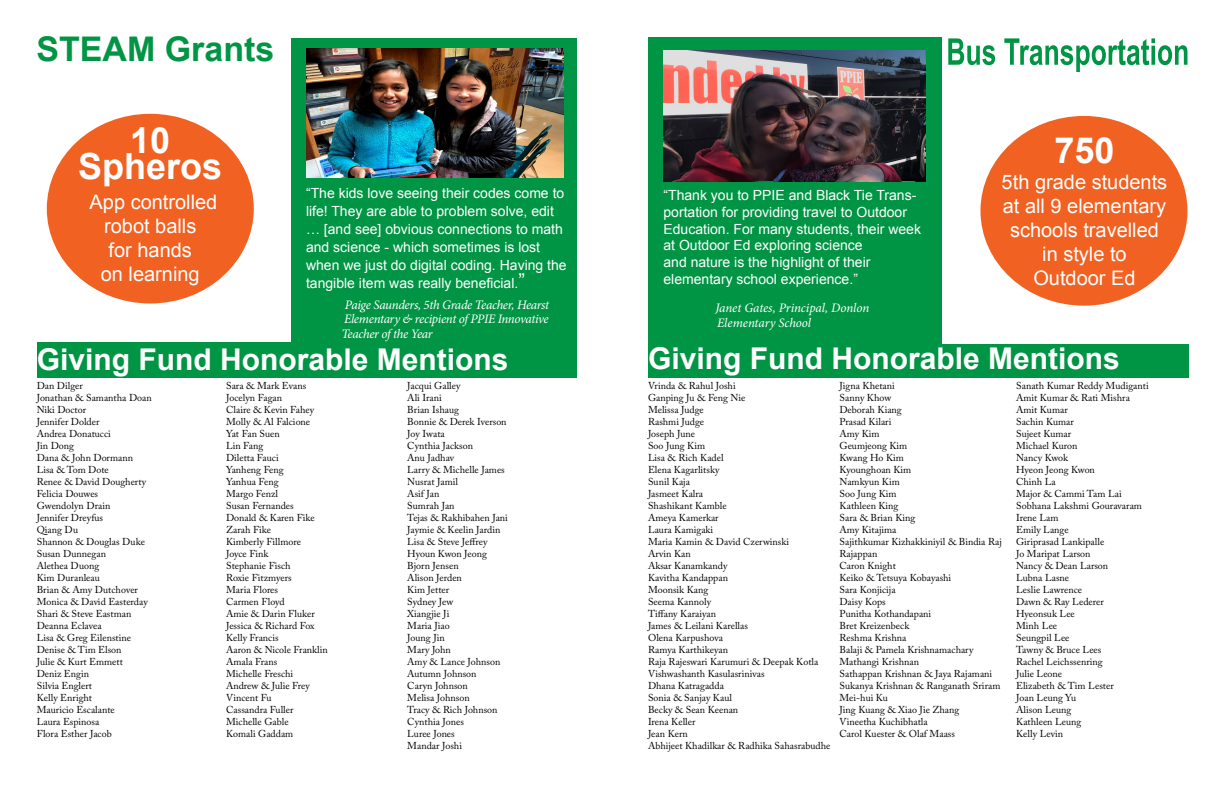
<style>
.page{position:relative;width:1224px;height:792px;background:#fff}
.page>*{position:absolute;margin:0;border:0;box-sizing:border-box;transform-origin:0 0}
.t1{font:700 36px/26px "Arial";color:#fff;text-align:center}
.t2{font:700 34px "Arial";color:#009544}
.t3{font:700 30px "Arial";color:#fff}
.t4{font:20px/24px "Arial";color:#fff;text-align:center}
.t5{font:14px/18px "Arial";color:#fff}
.t6{font:italic 13px/13.6px "Minion Pro";letter-spacing:-.025em;color:#fff}
.t7{font:italic 13px/15.6px "Minion Pro";letter-spacing:-.005em;color:#fff}
.t8{font:10px/12px "Adobe Caslon Pro";color:#000}
.s1{font-size:20px}
</style>
<div class="page">
<div style="left:291px;top:38px;width:286px;height:313px;background:#009544"></div>
<div style="left:47px;top:114px;width:207px;height:190px;background:#f16122;border-radius:50%"></div>
<img style="left:306px;top:49px;width:258px;height:128px">
<div style="left:648px;top:38px;width:293px;height:312px;background:#009544"></div>
<div style="left:980px;top:116px;width:207px;height:190px;background:#f16122;border-radius:50%"></div>
<svg style="left:948px;top:38px;width:239px;height:34px"></svg>
<img style="left:663px;top:50px;width:263px;height:132px">
<div style="left:37px;top:342px;width:540px;height:36px;background:#009544"></div>
<div style="left:648px;top:344px;width:541px;height:34px;background:#009544"></div>
<h2 class="t2" style="left:36px;top:26px;width:240px">STEAM Grants</h2>
<h1 class="t1" style="left:78px;top:129px;width:146px">10<br>Spheros</h1>
<h3 class="t4" style="left:90px;top:191px;width:129px">App controlled robot balls<br>for hands<br>on learning</h3>
<p class="t5" style="left:306px;top:184px;width:262px">“The kids love seeing their codes come to life! They are able to problem solve, edit … [and see] obvious connections to math and science - which sometimes is lost when we just do digital coding. Having the tangible item was really beneficial.<span class="s1">”</span></p>
<h3 class="t6" style="left:344px;top:299px;width:207px">Paige Saunders, 5th Grade Teacher, Hearst<br>Elementary &amp; recipient of PPIE Innovative</h3>
<h3 class="t6" style="left:341px;top:327px;width:93px">Teacher of the Year</h3>
<h3 class="t5" style="left:663px;top:187px;width:259px;line-height:16.8px">“Thank you to PPIE and Black Tie Trans&shy;portation for providing travel to Outdoor Education. For many students, their week at Outdoor Ed exploring science<br>and nature is the highlight of their elementary school experience.”</h3>
<h3 class="t7" style="left:716px;top:300px;width:155px">Janet Gates, Principal, Donlon<br>Elementary School</h3>
<h1 class="t1" style="left:1054px;top:138px;width:62px">750</h1>
<h3 class="t4" style="left:1002px;top:170px;width:167px">5th grade students at all 9 elementary schools travelled in style to<br>Outdoor Ed</h3>
<h3 class="t3" style="left:648px;top:338px;width:473px">Giving Fund Honorable Mentions</h3>
<h3 class="t3" style="left:37px;top:339px;width:473px">Giving Fund Honorable Mentions</h3>
<p class="t8" style="left:37px;top:380px;width:116px">Dan Dilger<br>Jonathan &amp; Samantha Doan<br>Niki Doctor<br>Jennifer Dolder<br>Andrea Donatucci<br>Jin Dong<br>Dana &amp; John Dormann<br>Lisa &amp; Tom Dote<br>Renee &amp; David Dougherty<br>Felicia Douwes<br>Gwendolyn Drain<br>Jennifer Dreyfus<br>Qiang Du<br>Shannon &amp; Douglas Duke<br>Susan Dunnegan<br>Alethea Duong<br>Kim Duranleau<br>Brian &amp; Amy Dutchover<br>Monica &amp; David Easterday<br>Shari &amp; Steve Eastman<br>Deanna Eclavea<br>Lisa &amp; Greg Eilenstine<br>Denise &amp; Tim Elson<br>Julie &amp; Kurt Emmett<br>Deniz Engin<br>Silvia Englert<br>Kelly Enright<br>Mauricio Escalante<br>Laura Espinosa<br>Flora Esther Jacob</p>
<p class="t8" style="left:226px;top:380px;width:103px">Sara &amp; Mark Evans<br>Jocelyn Fagan<br>Claire &amp; Kevin Fahey<br>Molly &amp; Al Falcione<br>Yat Fan Suen<br>Lin Fang<br>Diletta Fauci<br>Yanheng Feng<br>Yanhua Feng<br>Margo Fenzl<br>Susan Fernandes<br>Donald &amp; Karen Fike<br>Zarah Fike<br>Kimberly Fillmore<br>Joyce Fink<br>Stephanie Fisch<br>Roxie Fitzmyers<br>Maria Flores<br>Carmen Floyd<br>Amie &amp; Darin Fluker<br>Jessica &amp; Richard Fox<br>Kelly Francis<br>Aaron &amp; Nicole Franklin<br>Amala Frans<br>Michelle Freschi<br>Andrew &amp; Julie Frey<br>Vincent Fu<br>Cassandra Fuller<br>Michelle Gable<br>Komali Gaddam</p>
<p class="t8" style="left:407px;top:380px;width:102px">Jacqui Galley<br>Ali Irani<br>Brian Ishaug<br>Bonnie &amp; Derek Iverson<br>Joy Iwata<br>Cynthia Jackson<br>Anu Jadhav<br>Larry &amp; Michelle James<br>Nusrat Jamil<br>Asif Jan<br>Sumrah Jan<br>Tejas &amp; Rakhibahen Jani<br>Jaymie &amp; Keelin Jardin<br>Lisa &amp; Steve Jeffrey<br>Hyoun Kwon Jeong<br>Bjorn Jensen<br>Alison Jerden<br>Kim Jetter<br>Sydney Jew<br>Xiangjie Ji<br>Maria Jiao<br>Joung Jin<br>Mary John<br>Amy &amp; Lance Johnson<br>Autumn Johnson<br>Caryn Johnson<br>Melisa Johnson<br>Tracy &amp; Rich Johnson<br>Cynthia Jones<br>Luree Jones<br>Mandar Joshi</p>
<p class="t8" style="left:648px;top:380px;width:184px">Vrinda &amp; Rahul Joshi<br>Ganping Ju &amp; Feng Nie<br>Melissa Judge<br>Rashmi Judge<br>Joseph June<br>Soo Jung Kim<br>Lisa &amp; Rich Kadel<br>Elena Kagarlitsky<br>Sunil Kaja<br>Jasmeet Kalra<br>Shashikant Kamble<br>Ameya Kamerkar<br>Laura Kamigaki<br>Maria Kamin &amp; David Czerwinski<br>Arvin Kan<br>Aksar Kanamkandy<br>Kavitha Kandappan<br>Moonsik Kang<br>Seema Kannoly<br>Tiffany Karaiyan<br>James &amp; Leilani Karellas<br>Olena Karpushova<br>Ramya Karthikeyan<br>Raja Rajeswari Karumuri &amp; Deepak Kotla<br>Vishwashanth Kasulasrinivas<br>Dhana Katragadda<br>Sonia &amp; Sanjay Kaul<br>Becky &amp; Sean Keenan<br>Irena Keller<br>Jean Kern<br>Abhijeet Khadilkar &amp; Radhika Sahasrabudhe</p>
<p class="t8" style="left:840px;top:380px;width:164px">Jigna Khetani<br>Sanny Khow<br>Deborah Kiang<br>Prasad Kilari<br>Amy Kim<br>Geumjeong Kim<br>Kwang Ho Kim<br>Kyounghoan Kim<br>Namkyun Kim<br>Soo Jung Kim<br>Kathleen King<br>Sara &amp; Brian King<br>Amy Kitajima<br>Sajithkumar Kizhakkiniyil &amp; Bindia Raj<br>Rajappan<br>Caron Knight<br>Keiko &amp; Tetsuya Kobayashi<br>Sara Konjicija<br>Daisy Kops<br>Punitha Kothandapani<br>Bret Kreizenbeck<br>Reshma Krishna<br>Balaji &amp; Pamela Krishnamachary<br>Mathangi Krishnan<br>Sathappan Krishnan &amp; Jaya Rajamani<br>Sukanya Krishnan &amp; Ranganath Sriram<br>Mei-hui Ku<br>Jing Kuang &amp; Xiao Jie Zhang<br>Vineetha Kuchibhatla<br>Carol Kuester &amp; Olaf Maass</p>
<p class="t8" style="left:1016px;top:380px;width:134px">Sanath Kumar Reddy Mudiganti<br>Amit Kumar &amp; Rati Mishra<br>Amit Kumar<br>Sachin Kumar<br>Sujeet Kumar<br>Michael Kuron<br>Nancy Kwok<br>Hyeon Jeong Kwon<br>Chinh La<br>Major &amp; Cammi Tam Lai<br>Sobhana Lakshmi Gouravaram<br>Irene Lam<br>Emily Lange<br>Giriprasad Lankipalle<br>Jo Maripat Larson<br>Nancy &amp; Dean Larson<br>Lubna Lasne<br>Leslie Lawrence<br>Dawn &amp; Ray Lederer<br>Hyeonsuk Lee<br>Minh Lee<br>Seungpil Lee<br>Tawny &amp; Bruce Lees<br>Rachel Leichssenring<br>Julie Leone<br>Elizabeth &amp; Tim Lester<br>Joan Leung Yu<br>Alison Leung<br>Kathleen Leung<br>Kelly Levin</p>
</div>
